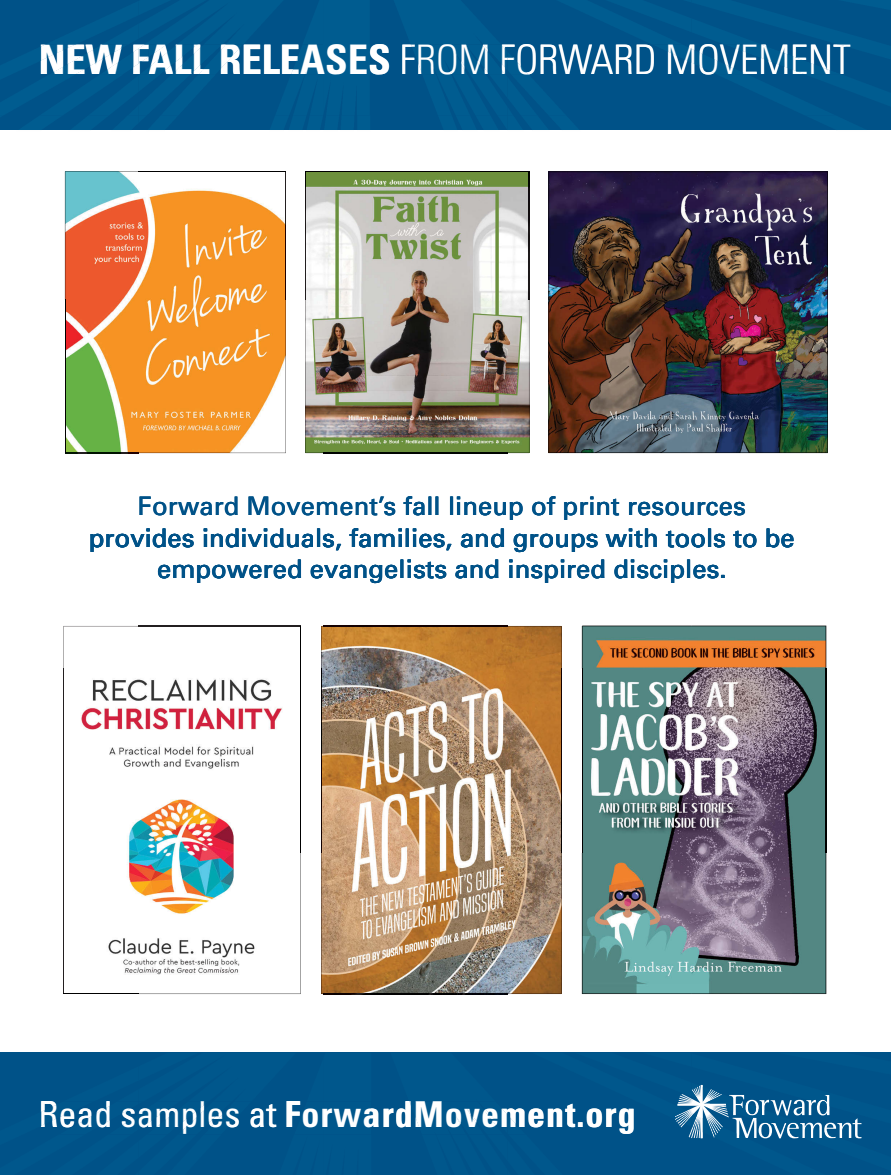
<style>
.page{position:relative;width:891px;height:1175px;background:#fff}
.page>*{position:absolute;margin:0;border:0;box-sizing:border-box;transform-origin:0 0}
.t1{font:300 condensed 40.8px "Univers";color:#fff}
.t2{font:700 condensed 36px "Univers";letter-spacing:.03em;color:#fff}
.t3{font:25.5px/31.5px "Univers";letter-spacing:.005em;color:#005288;text-align:center}
.s1{font-weight:700}
.s2{font-weight:400}
</style>
<div class="page">
<img style="left:323px;top:627px;width:238px;height:366px">
<img style="left:81px;top:679px;width:202px;height:296px">
<img style="left:583px;top:668px;width:243px;height:184px">
<img style="left:66px;top:172px;width:220px;height:281px">
<img style="left:306px;top:172px;width:223px;height:281px">
<hr style="left:65px;top:172px;width:1px;height:128px;background:#000">
<hr style="left:65px;top:171px;width:74px;height:1px;background:#000">
<hr style="left:139px;top:171px;width:147px;height:1px;background:#000">
<img style="left:305px;top:172px;width:1px;height:128px">
<svg style="left:305px;top:171px;width:18px;height:1px"></svg>
<hr style="left:323px;top:171px;width:184px;height:1px;background:#000">
<svg style="left:0;top:0;width:891px;height:130px;background:#00558b"></svg>
<img style="left:549px;top:172px;width:143px;height:128px">
<hr style="left:548px;top:172px;width:1px;height:128px;background:#000">
<hr style="left:548px;top:171px;width:144px;height:1px;background:#000">
<img style="left:529px;top:172px;width:1px;height:128px">
<svg style="left:507px;top:171px;width:22px;height:1px"></svg>
<hr style="left:836px;top:130px;width:31px;height:1px;background:#005c90">
<hr style="left:835px;top:129px;width:31px;height:1px;background:#005c90">
<hr style="left:834px;top:129px;width:30px;height:1px;background:#005c90">
<hr style="left:833px;top:128px;width:31px;height:1px;background:#005c90">
<hr style="left:832px;top:128px;width:31px;height:1px;background:#005c90">
<hr style="left:831px;top:127px;width:31px;height:1px;background:#005c90">
<hr style="left:830px;top:127px;width:31px;height:1px;background:#005c90">
<hr style="left:829px;top:126px;width:31px;height:1px;background:#005c90">
<hr style="left:827px;top:126px;width:31px;height:1px;background:#005c90">
<hr style="left:827px;top:125px;width:31px;height:1px;background:#005c90">
<hr style="left:825px;top:125px;width:31px;height:1px;background:#005c90">
<hr style="left:824px;top:124px;width:31px;height:1px;background:#005c90">
<hr style="left:823px;top:124px;width:31px;height:1px;background:#005c90">
<hr style="left:823px;top:123px;width:31px;height:1px;background:#005c90">
<hr style="left:821px;top:123px;width:31px;height:1px;background:#005c90">
<hr style="left:820px;top:122px;width:32px;height:1px;background:#005c90">
<hr style="left:819px;top:122px;width:31px;height:1px;background:#005c90">
<hr style="left:818px;top:121px;width:31px;height:1px;background:#005c90">
<hr style="left:817px;top:121px;width:31px;height:1px;background:#005c90">
<hr style="left:816px;top:120px;width:31px;height:1px;background:#005c90">
<hr style="left:814px;top:120px;width:31px;height:1px;background:#005c90">
<hr style="left:813px;top:119px;width:31px;height:1px;background:#005c90">
<hr style="left:812px;top:118px;width:31px;height:1px;background:#005c90">
<hr style="left:810px;top:118px;width:31px;height:1px;background:#005c90">
<hr style="left:809px;top:117px;width:31px;height:1px;background:#005c90">
<hr style="left:808px;top:117px;width:31px;height:1px;background:#005c90">
<hr style="left:807px;top:116px;width:31px;height:1px;background:#005c90">
<hr style="left:806px;top:116px;width:31px;height:1px;background:#005c90">
<hr style="left:805px;top:115px;width:31px;height:1px;background:#005c90">
<hr style="left:837px;top:130px;width:31px;height:1px;background:#fefefe">
<img style="left:692px;top:172px;width:135px;height:128px">
<hr style="left:827px;top:172px;width:1px;height:128px;background:#000">
<hr style="left:692px;top:171px;width:136px;height:1px;background:#000">
<img style="left:65px;top:453px;width:74px;height:1px">
<hr style="left:65px;top:300px;width:1px;height:153px;background:#000">
<img style="left:139px;top:300px;width:147px;height:153px">
<img style="left:305px;top:300px;width:18px;height:153px">
<img style="left:323px;top:453px;width:184px;height:1px">
<img style="left:549px;top:300px;width:278px;height:153px">
<hr style="left:548px;top:453px;width:144px;height:1px;background:#000">
<hr style="left:548px;top:300px;width:1px;height:153px;background:#000">
<img style="left:507px;top:300px;width:22px;height:153px">
<hr style="left:692px;top:453px;width:136px;height:1px;background:#000">
<hr style="left:827px;top:300px;width:1px;height:153px;background:#000">
<img style="left:63px;top:626px;width:76px;height:42px">
<img style="left:321px;top:626px;width:2px;height:368px">
<img style="left:139px;top:626px;width:161px;height:1px">
<hr style="left:300px;top:626px;width:1px;height:42px;background:#000">
<img style="left:323px;top:626px;width:184px;height:1px">
<img style="left:507px;top:626px;width:54px;height:42px">
<img style="left:583px;top:626px;width:243px;height:42px">
<hr style="left:582px;top:626px;width:1px;height:42px;background:#000">
<hr style="left:582px;top:625px;width:110px;height:1px;background:#000">
<hr style="left:826px;top:626px;width:1px;height:42px;background:#000">
<hr style="left:692px;top:625px;width:134px;height:1px;background:#000">
<img style="left:63px;top:668px;width:1px;height:325px">
<hr style="left:300px;top:668px;width:1px;height:184px;background:#000">
<img style="left:561px;top:668px;width:1px;height:184px">
<hr style="left:582px;top:668px;width:1px;height:184px;background:#000">
<hr style="left:826px;top:668px;width:1px;height:184px;background:#000">
<hr style="left:63px;top:993px;width:76px;height:1px;background:#000">
<hr style="left:139px;top:993px;width:162px;height:1px;background:#000">
<hr style="left:300px;top:852px;width:1px;height:141px;background:#000">
<img style="left:323px;top:993px;width:184px;height:1px">
<img style="left:507px;top:852px;width:54px;height:142px">
<img style="left:583px;top:852px;width:243px;height:141px">
<hr style="left:582px;top:993px;width:110px;height:1px;background:#000">
<hr style="left:582px;top:852px;width:1px;height:141px;background:#000">
<hr style="left:692px;top:993px;width:134px;height:1px;background:#000">
<hr style="left:826px;top:852px;width:1px;height:141px;background:#000">
<div style="left:0;top:1052px;width:891px;height:123px;background:#005288"></div>
<h1 class="t1" style="left:38px;top:45px;width:814px"><span class="s1">NEW FALL RELEASES</span> FROM FORWARD MOVEMENT</h1>
<p class="t3" style="left:89px;top:492px;width:707px">Forward Movement’s fall lineup of print resources provides individuals, families, and groups with tools to be empowered evangelists and inspired disciples.</p>
<h2 class="t2" style="left:38px;top:1101px;width:599px"><span class="s2">Read samples at</span> ForwardMovement.org</h2>
</div>
